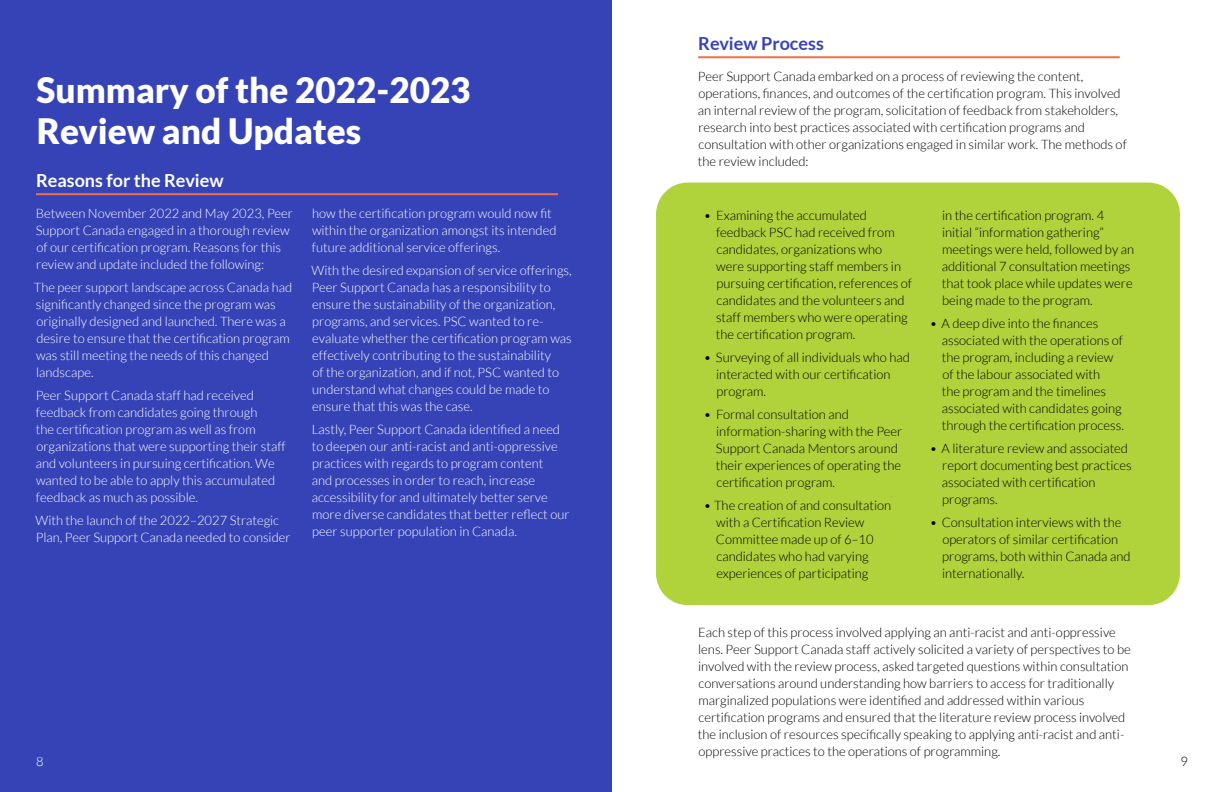
<style>
.page{position:relative;width:1224px;height:792px;background:#fff}
.page>*{position:absolute;margin:0;border:0;box-sizing:border-box;transform-origin:0 0}
.Heading_2_Span_Columns{font:900 35px/41px "Lato";color:#fff}
.Heading_3_Span_Columns{font:700 18px "Lato";color:#fff}
.Heading_3_Span_Columns-2{font:700 18px "Lato";color:#3643b7}
.Body{font:300 13px/17px "Lato";color:#fff}
.Bullets{font:300 13px/17px "Lato";color:#000}
.Body-2{font:300 13px/17px "Lato";color:#000}
</style>
<div class="page">
<div style="left:0;top:0;width:612px;height:792px;background:#3643b7"></div>
<hr style="left:36px;top:193px;width:522px;height:2px;background:#f36e46">
<div style="left:658px;top:184px;width:520px;height:420px;background:#b0d23b;border-radius:30px"></div>
<div style="left:656px;top:183px;width:524px;height:422px;border:3px solid #b0d23b;border-radius:30px"></div>
<hr style="left:698px;top:56px;width:422px;height:2px;background:#f36e46">
<h2 class="Heading_2_Span_Columns" style="left:36px;top:69px;width:436px">Summary of the 2022-2023<br>Review and Updates</h2>
<h3 class="Heading_3_Span_Columns" style="left:36px;top:171px;width:189px">Reasons for the Review</h3>
<p class="Body" style="left:36px;top:205px;width:259px">Between November 2022 and May 2023, Peer Support Canada engaged in a thorough review of our certification program. Reasons for this review and update included the following:</p>
<p class="Body" style="left:34px;top:279px;width:260px">The peer support landscape across Canada had significantly changed since the program was originally designed and launched. There was a desire to ensure that the certification program was still meeting the needs of this changed landscape.</p>
<p class="Body" style="left:36px;top:387px;width:251px">Peer Support Canada staff had received feedback from candidates going through<br>the certification program as well as from organizations that were supporting their staff and volunteers in pursuing certification. We wanted to be able to apply this accumulated feedback as much as possible.</p>
<p class="Body" style="left:36px;top:512px;width:257px">With the launch of the 2022–2027 Strategic<br>Plan, Peer Support Canada needed to consider</p>
<p class="Body" style="left:312px;top:205px;width:246px">how the certification program would now fit within the organization amongst its intended future additional service offerings.</p>
<p class="Body" style="left:312px;top:262px;width:262px">With the desired expansion of service offerings, Peer Support Canada has a responsibility to ensure the sustainability of the organization, programs, and services. PSC wanted to re&shy;evaluate whether the certification program was effectively contributing to the sustainability<br>of the organization, and if not, PSC wanted to understand what changes could be made to ensure that this was the case.</p>
<p class="Body" style="left:312px;top:421px;width:259px">Lastly, Peer Support Canada identified a need to deepen our anti-racist and anti-oppressive practices with regards to program content<br>and processes in order to reach, increase accessibility for and ultimately better serve more diverse candidates that better reflect our peer supporter population in Canada.</p>
<h3 class="Heading_3_Span_Columns-2" style="left:698px;top:34px;width:127px">Review Process</h3>
<p class="Body-2" style="left:698px;top:68px;width:430px">Peer Support Canada embarked on a process of reviewing the content, operations, finances, and outcomes of the certification program. This involved an internal review of the program, solicitation of feedback from stakeholders, research into best practices associated with certification programs and consultation with other organizations engaged in similar work. The methods of the review included:</p>
<p class="Bullets" style="left:716px;top:207px;width:198px;text-indent:-12px">• Examining the accumulated feedback PSC had received from candidates, organizations who were supporting staff members in pursuing certification, references of candidates and the volunteers and staff members who were operating the certification program.</p>
<p class="Bullets" style="left:716px;top:349px;width:195px;text-indent:-12px">• Surveying of all individuals who had interacted with our certification program.</p>
<p class="Bullets" style="left:716px;top:406px;width:188px;text-indent:-12px">• Formal consultation and information-sharing with the Peer<br>Support Canada Mentors around their experiences of operating the certification program.</p>
<p class="Bullets" style="left:716px;top:497px;width:177px;text-indent:-12px">• The creation of and consultation with a Certification Review<br>Committee made up of 6–10 candidates who had varying experiences of participating</p>
<p class="Bullets" style="left:942px;top:207px;width:194px">in the certification program. 4 initial “information gathering” meetings were held, followed by an additional 7 consultation meetings that took place while updates were being made to the program.</p>
<p class="Bullets" style="left:942px;top:315px;width:184px;text-indent:-12px">• A deep dive into the finances associated with the operations of the program, including a review of the labour associated with<br>the program and the timelines associated with candidates going through the certification process.</p>
<p class="Bullets" style="left:942px;top:440px;width:191px;text-indent:-12px">• A literature review and associated report documenting best practices associated with certification programs.</p>
<p class="Bullets" style="left:942px;top:514px;width:190px;text-indent:-12px">• Consultation interviews with the operators of similar certification programs, both within Canada and internationally.</p>
<p class="Body-2" style="left:698px;top:624px;width:434px">Each step of this process involved applying an anti-racist and anti-oppressive lens. Peer Support Canada staff actively solicited a variety of perspectives to be involved with the review process, asked targeted questions within consultation conversations around understanding how barriers to access for traditionally marginalized populations were identified and addressed within various certification programs and ensured that the literature review process involved the inclusion of resources specifically speaking to applying anti-racist and anti&shy;oppressive practices to the operations of programming.</p>
<p class="Body" style="left:36px;top:753px;width:9px">8</p>
<p class="Body-2" style="left:1180px;top:753px;width:9px">9</p>
</div>
